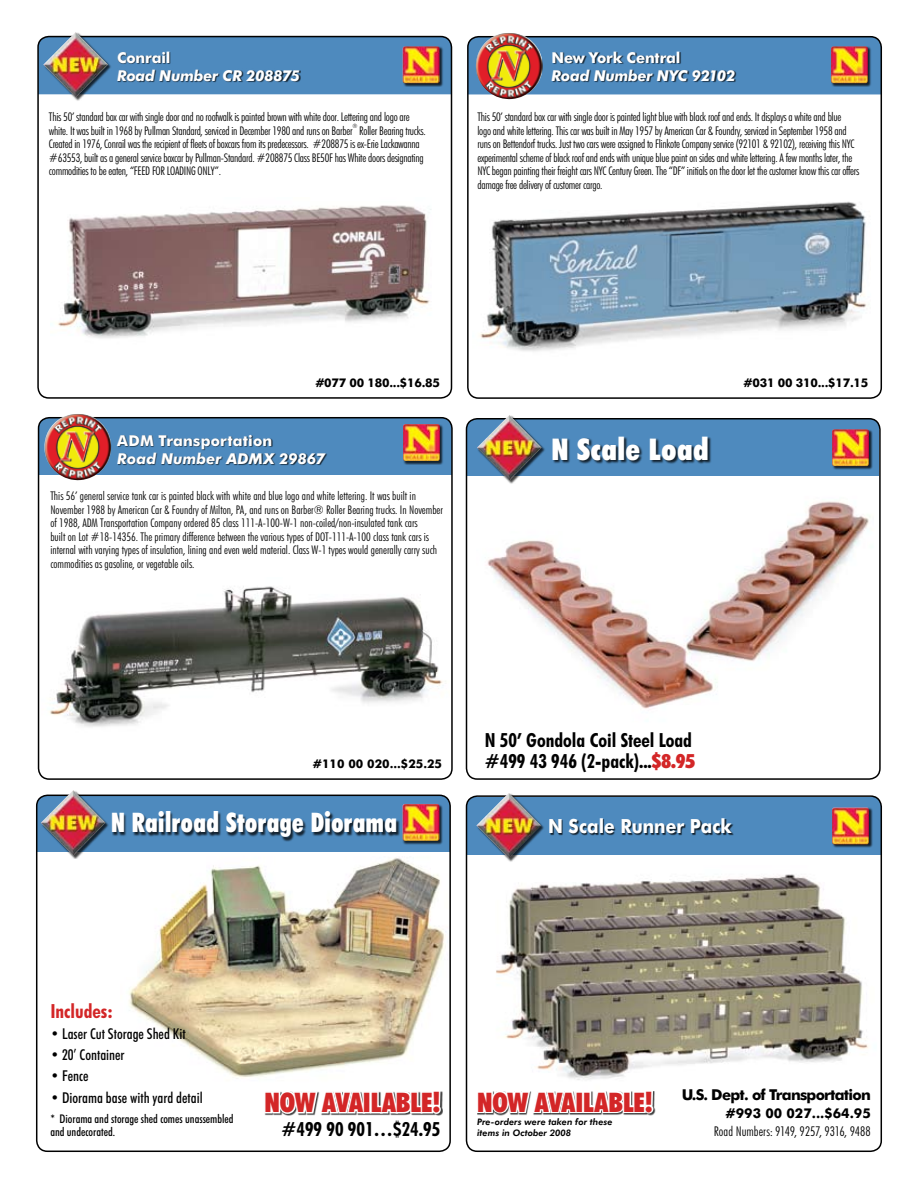
<style>
.page{position:relative;width:918px;height:1188px;background:#fff}
.page>*{position:absolute;margin:0;border:0;box-sizing:border-box;transform-origin:0 0}
.t1{font:900 condensed 30px "Futura BT";letter-spacing:.02em;color:#fff}
.t2{font:900 condensed 27px "Futura BT";letter-spacing:-.005em;color:#d32627}
.t3{font:900 condensed 27px "Futura BT";letter-spacing:.02em;color:#fff;scale:.9 1}
.t4{font:700 condensed 19.5px/21px "Futura BT";color:#000}
.t5{font:700 19.5px "Futura BT";color:#fff;scale:.9 1}
.t6{font:700 condensed 19.5px "Futura BT";color:#d32627}
.t7{font:500 condensed 15px "Futura BT";color:#000}
.t8{font:italic 700 15px "Futura BT";letter-spacing:-.01em;color:#fff}
.t9{font:700 15px "Futura BT";color:#fff}
.t10{font:700 15px "Futura BT";letter-spacing:-.05em;color:#000}
.t11{font:300 condensed 13.5px "Futura BT";color:#000}
.t12{font:700 13.5px "Futura BT";color:#000}
.t13{font:300 condensed 12px/13.5px "Futura BT";letter-spacing:-.02em;color:#000}
.t14{font:300 condensed 12px/13.5px "Futura BT";color:#000}
.t15{font:500 condensed 12px/13.2px "Futura BT";color:#000}
.t16{font:700 12px "Futura BT";letter-spacing:-.02em;color:#000}
.t17{font:700 12px "Futura BT";color:#000}
.t18{font:italic 800 9px/10.8px "Futura BT";color:#000}
.t19{font:300 condensed 6px "Futura BT";color:#000}
.s1{font-weight:900;color:#d32627}
</style>
<div class="page">
<img style="left:129px;top:858px;width:316px;height:220px">
<img style="left:50px;top:586px;width:393px;height:141px">
<img style="left:487px;top:501px;width:383px;height:208px">
<img style="left:480px;top:201px;width:389px;height:151px">
<img style="left:496px;top:874px;width:373px;height:203px">
<div style="left:466px;top:419px;width:413px;height:57px;background:#4e8abe"></div>
<div style="left:466px;top:418px;width:415px;height:362px;border:2px solid #000;border-radius:11px"></div>
<div style="left:553px;top:437px;width:159px;height:27px;background:#000;opacity:.75"></div>
<div style="left:477px;top:415px;width:69px;height:70px;background:#000;opacity:.75"></div>
<img style="left:477px;top:415px;width:65px;height:65px">
<div style="left:39px;top:418px;width:412px;height:57px;background:#4e8abe"></div>
<div style="left:38px;top:417px;width:415px;height:363px;border:2px solid #000;border-radius:11px"></div>
<div style="left:118px;top:435px;width:209px;height:31px;background:#000;opacity:.75"></div>
<div style="left:39px;top:37px;width:413px;height:57px;background:#4e8abe"></div>
<div style="left:37px;top:36px;width:415px;height:363px;border:2px solid #000;border-radius:11px"></div>
<div style="left:469px;top:38px;width:411px;height:56px;background:#4e8abe"></div>
<div style="left:467px;top:36px;width:415px;height:363px;border:2px solid #000;border-radius:11px"></div>
<div style="left:831px;top:47px;width:41px;height:40px;background:#000;opacity:.75"></div>
<img style="left:831px;top:46px;width:37px;height:37px">
<div style="left:403px;top:424px;width:41px;height:41px;background:#000;opacity:.75"></div>
<img style="left:403px;top:424px;width:37px;height:37px">
<div style="left:118px;top:52px;width:183px;height:31px;background:#000;opacity:.75"></div>
<div style="left:403px;top:47px;width:40px;height:40px;background:#000;opacity:.75"></div>
<img style="left:403px;top:46px;width:37px;height:37px">
<div style="left:43px;top:32px;width:69px;height:70px;background:#000;opacity:.75"></div>
<img style="left:43px;top:32px;width:65px;height:65px">
<div style="left:552px;top:52px;width:184px;height:31px;background:#000;opacity:.75"></div>
<div style="left:832px;top:429px;width:41px;height:41px;background:#000;opacity:.75"></div>
<img style="left:832px;top:429px;width:37px;height:37px">
<img style="left:476px;top:33px;width:67px;height:66px">
<img style="left:44px;top:414px;width:67px;height:66px">
<div style="left:37px;top:795px;width:413px;height:57px;background:#4e8abe"></div>
<div style="left:36px;top:795px;width:415px;height:357px;border:2px solid #000;border-radius:11px"></div>
<div style="left:112px;top:812px;width:288px;height:30px;background:#000;opacity:.75"></div>
<div style="left:41px;top:790px;width:68px;height:69px;background:#000;opacity:.75"></div>
<img style="left:41px;top:790px;width:64px;height:66px">
<svg style="left:264px;top:1091px;width:178px;height:25px"></svg>
<div style="left:467px;top:797px;width:414px;height:57px;background:#4e8abe"></div>
<div style="left:466px;top:795px;width:416px;height:357px;border:2px solid #000;border-radius:11px"></div>
<div style="left:550px;top:819px;width:184px;height:16px;background:#000;opacity:.75"></div>
<div style="left:477px;top:793px;width:68px;height:70px;background:#000;opacity:.75"></div>
<img style="left:476px;top:793px;width:65px;height:65px">
<svg style="left:477px;top:1077px;width:178px;height:39px"></svg>
<div style="left:832px;top:808px;width:41px;height:41px;background:#000;opacity:.75"></div>
<img style="left:832px;top:808px;width:37px;height:37px">
<img style="left:56px;top:205px;width:375px;height:133px">
<div style="left:403px;top:804px;width:41px;height:41px;background:#000;opacity:.75"></div>
<img style="left:402px;top:804px;width:37px;height:37px">
<p class="t9" style="left:117px;top:48px;width:55px">Conrail</p>
<p class="t8" style="left:117px;top:66px;width:185px">Road Number CR 208875</p>
<p class="t13" style="left:49px;top:110px;width:362px">This 50’ standard box car with single door and no roofwalk is painted brown with white door. Lettering and logo are white. It was built in 1968 by Pullman Standard, serviced in December 1980 and runs on Barber</p>
<p class="t19" style="left:352px;top:122px;width:6px">®</p>
<p class="t13" style="left:49px;top:124px;width:378px;text-indent:310px">Roller Bearing trucks.<br>Created in 1976, Conrail was the recipient of fleets of boxcars from its predecessors. #208875 is ex-Erie Lackawanna #63553, built as a general service boxcar by Pullman-Standard. #208875 Class BE50F has White doors designating commodities to be eaten, “FEED FOR LOADING ONLY”.</p>
<p class="t9" style="left:551px;top:48px;width:131px">New York Central</p>
<p class="t8" style="left:551px;top:66px;width:185px">Road Number NYC 92102</p>
<p class="t13" style="left:477px;top:110px;width:383px">This 50’ standard box car with single door is painted light blue with black roof and ends. It displays a white and blue<br>logo and white lettering. This car was built in May 1957 by American Car &amp; Foundry, serviced in September 1958 and runs on Bettendorf trucks. Just two cars were assigned to Flinkote Company service (92101 &amp; 92102), receiving this NYC experimental scheme of black roof and ends with unique blue paint on sides and white lettering. A few months later, the NYC began painting their freight cars NYC Century Green. The “DF” initials on the door let the customer know this car offers damage free delivery of customer cargo.</p>
<p class="t16" style="left:315px;top:375px;width:126px">#077 00 180...$16.85</p>
<p class="t9" style="left:117px;top:431px;width:156px">ADM Transportation</p>
<p class="t8" style="left:117px;top:449px;width:209px">Road Number ADMX 29867</p>
<p class="t14" style="left:50px;top:489px;width:394px">This 56’ general service tank car is painted black with white and blue logo and white lettering. It was built in November 1988 by American Car &amp; Foundry of Milton, PA, and runs on Barber® Roller Bearing trucks. In November of 1988, ADM Transportation Company ordered 85 class 111-A-100-W-1 non-coiled/non-insulated tank cars<br>built on Lot #18-14356. The primary difference between the various types of DOT-111-A-100 class tank cars is internal with varying types of insulation, lining and even weld material. Class W-1 types would generally carry such commodities as gasoline, or vegetable oils.</p>
<h1 class="t1" style="left:551px;top:431px;width:159px">N Scale Load</h1>
<p class="t16" style="left:744px;top:375px;width:126px">#031 00 310...$17.15</p>
<p class="t17" style="left:313px;top:756px;width:131px">#110 00 020...$25.25</p>
<h2 class="t3" style="left:111px;top:806px;width:319px">N Railroad Storage Diorama</h2>
<h3 class="t4" style="left:485px;top:729px;width:212px">N 50’ Gondola Coil Steel Load #499 43 946 (2-pack)...<span class="s1">$8.95</span></h3>
<h3 class="t5" style="left:548px;top:815px;width:206px">N Scale Runner Pack</h3>
<h3 class="t6" style="left:50px;top:999px;width:64px">Includes:</h3>
<p class="t7" style="left:50px;top:1024px;width:137px">• Laser Cut Storage Shed Kit</p>
<p class="t7" style="left:50px;top:1046px;width:76px">• 20’ Container</p>
<p class="t7" style="left:50px;top:1067px;width:40px">• Fence</p>
<p class="t7" style="left:50px;top:1088px;width:154px">• Diorama base with yard detail</p>
<p class="t15" style="left:50px;top:1112px;width:185px">* Diorama and storage shed comes unassembled and undecorated.</p>
<h2 class="t2" style="left:265px;top:1086px;width:177px">NOW AVAILABLE!</h2>
<h3 class="t4" style="left:281px;top:1118px;width:160px">#499 90 901…$24.95</h3>
<h2 class="t2" style="left:477px;top:1086px;width:177px">NOW AVAILABLE!</h2>
<p class="t18" style="left:477px;top:1116px;width:137px">Pre-orders were taken for these items in October 2008</p>
<p class="t10" style="left:682px;top:1085px;width:191px">U.S. Dept. of Transportation</p>
<p class="t12" style="left:725px;top:1105px;width:147px">#993 00 027...$64.95</p>
<p class="t11" style="left:714px;top:1123px;width:159px">Road Numbers: 9149, 9257, 9316, 9488</p>
</div>
